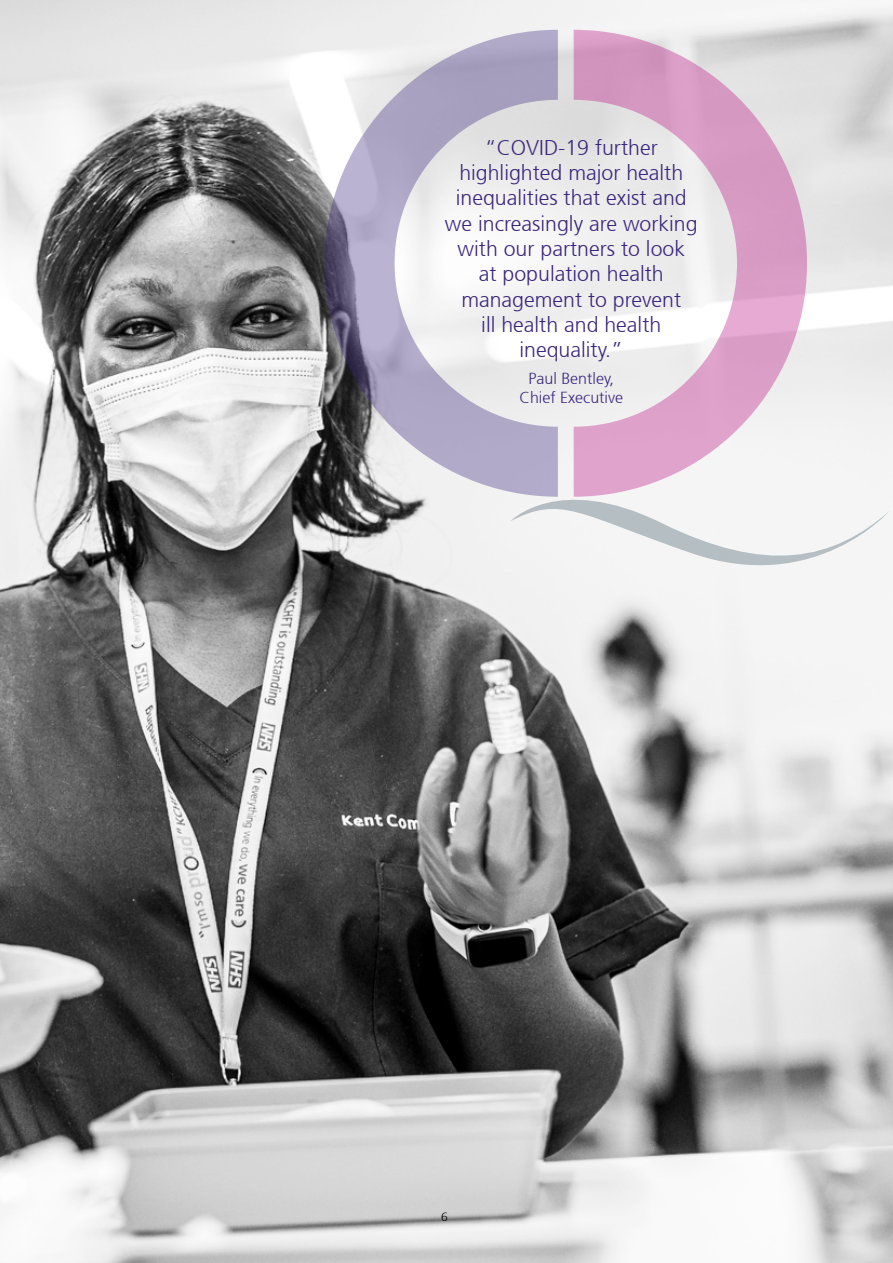
<style>
.page{position:relative;width:893px;height:1263px;background:#fff}
.page>*{position:absolute;margin:0;border:0;box-sizing:border-box;transform-origin:0 0}
.t1{font:300 21.3px/25.3px "Frutiger 45";color:#3a267c;text-align:center}
.t2{font:300 16.05px/18.6px "Frutiger 45";color:#3a267c;text-align:center}
.t3{font:300 12px "Frutiger 45";color:#000}
</style>
<div class="page">
<img style="left:0;top:0;width:893px;height:1263px">
<svg style="left:325px;top:30px;width:233px;height:467px"></svg>
<svg style="left:574px;top:30px;width:233px;height:467px"></svg>
<svg style="left:510px;top:498px;width:380px;height:69px"></svg>
<p class="t1" style="left:445px;top:135px;width:254px">“COVID-19 further highlighted major health inequalities that exist and we increasingly are working with our partners to look<br>at population health management to prevent<br>ill health and health inequality.”</p>
<p class="t2" style="left:519px;top:369px;width:105px">Paul Bentley,<br>Chief Executive</p>
<p class="t3" style="left:441px;top:1210px;width:8px">6</p>
</div>
